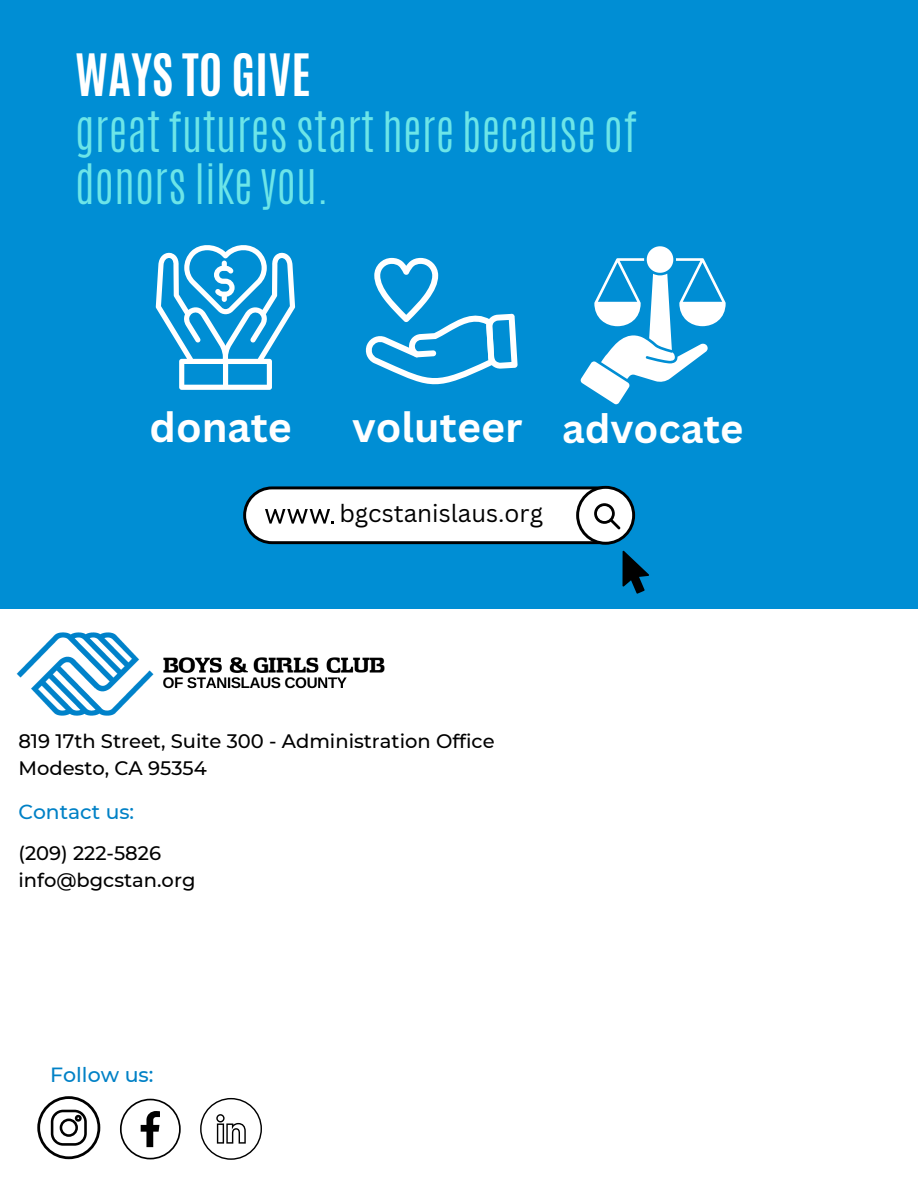
<style>
.page{position:relative;width:918px;height:1188px;background:#008ed4}
.page>*{position:absolute;margin:0;border:0;box-sizing:border-box;transform-origin:0 0}
.t1{font:700 48.75px "Antonio";color:#fff}
.t2{font:300 46.5px/52.8px "Antonio";color:#6ce5e8}
.t3{font:700 41.1px "Canva Sans";color:#fff}
.t4{font:700 39.9px "Canva Sans";color:#fff}
.t5{font:24.3px "Canva Sans";color:#000}
.t6{font:500 20.55px "Montserrat";color:#0081c6}
.t7{font:500 20.25px "Montserrat";color:#0081c6}
.t8{font:500 19.5px "Montserrat";color:#000}
</style>
<div class="page">
<svg style="left:156px;top:245px;width:139px;height:145px"></svg>
<svg style="left:365px;top:258px;width:153px;height:127px"></svg>
<svg style="left:580px;top:246px;width:146px;height:158px"></svg>
<svg style="left:243px;top:486px;width:392px;height:59px;background:#cdd5d8"></svg>
<svg style="left:623px;top:551px;width:26px;height:43px"></svg>
<div style="left:0;top:609px;width:918px;height:579px;background:#fff"></div>
<svg style="left:120px;top:1099px;width:61px;height:60px"></svg>
<svg style="left:200px;top:1098px;width:62px;height:62px"></svg>
<svg style="left:37px;top:1096px;width:63px;height:63px"></svg>
<img style="left:16px;top:632px;width:369px;height:84px">
<p class="t1" style="left:75px;top:41px;width:237px">WAYS TO GIVE</p>
<p class="t2" style="left:75px;top:105px;width:563px">great futures start here because of donors like you.</p>
<p class="t3" style="left:150px;top:399px;width:144px">donate</p>
<p class="t3" style="left:352px;top:399px;width:172px">voluteer</p>
<p class="t4" style="left:562px;top:401px;width:183px">advocate</p>
<p class="t5" style="left:339px;top:496px;width:205px">bgcstanislaus.org</p>
<p class="t8" style="left:18px;top:730px;width:478px">819 17th Street, Suite 300 - Administration Office</p>
<p class="t8" style="left:18px;top:757px;width:190px">Modesto, CA 95354</p>
<p class="t7" style="left:18px;top:799px;width:117px">Contact us:</p>
<p class="t8" style="left:18px;top:841px;width:144px">(209) 222-5826</p>
<p class="t8" style="left:18px;top:868px;width:179px">info@bgcstan.org</p>
<p class="t6" style="left:50px;top:1062px;width:105px">Follow us:</p>
</div>
